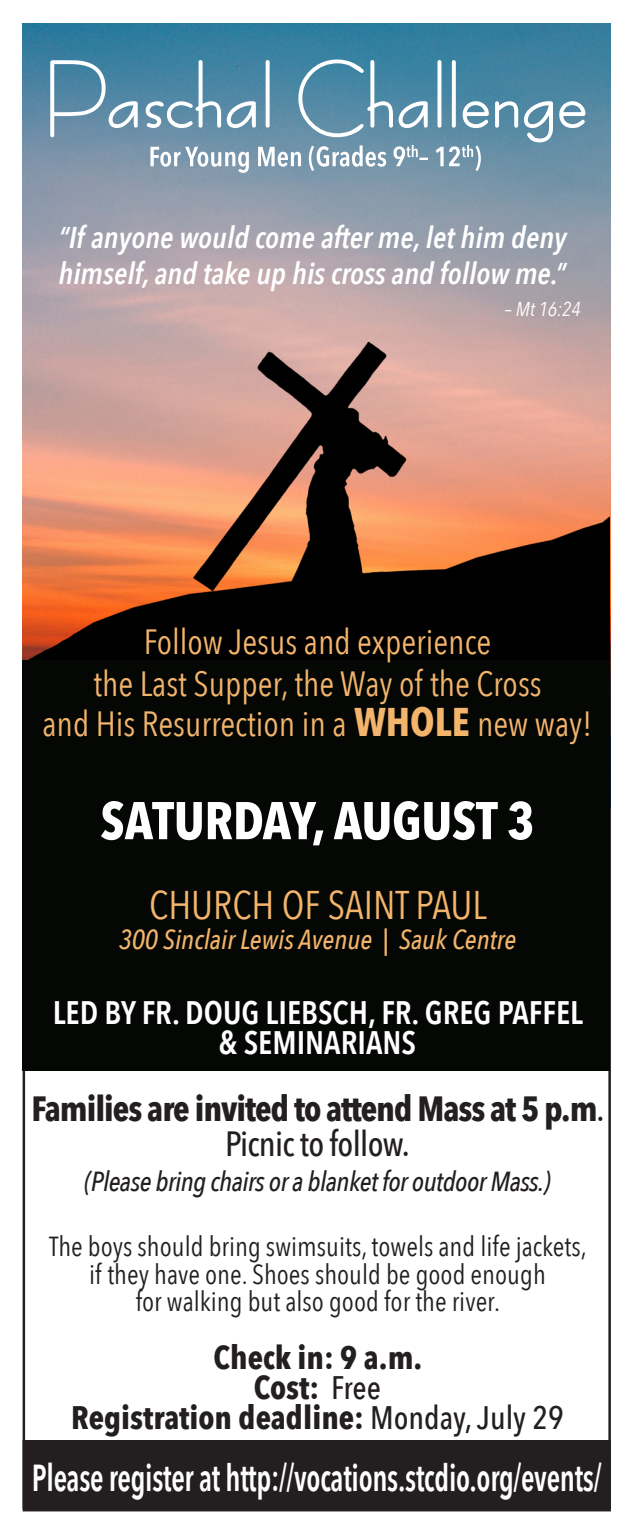
<style>
.page{position:relative;width:630px;height:1530px;background:#fff}
.page>*{position:absolute;margin:0;border:0;box-sizing:border-box;transform-origin:0 0}
.t1{font:700 52.5px "Avenir Next Condensed";color:#fff}
.t2{font:40px "Avenir Next Condensed";color:#f3b46b}
.t3{font:600 37.5px "Avenir Next Condensed";letter-spacing:-.01em;color:#fff;scale:.8 1}
.t4{font:35px "Avenir Next Condensed";color:#f3b46b}
.t5{font:700 35px "Avenir Next Condensed";letter-spacing:-.03em;color:#231f20}
.t6{font:500 35px "Avenir Next Condensed";letter-spacing:-.02em;color:#231f20}
.t7{font:700 32.5px "Avenir Next Condensed";color:#231f20}
.t8{font:600 32.5px "Avenir Next Condensed";color:#fff}
.t9{font:italic 600 30px/36px "Avenir Next Condensed";color:#fff}
.t10{font:27.5px "Avenir Next Condensed";color:#231f20}
.t11{font:italic 500 27.5px "Avenir Next Condensed";letter-spacing:-.02em;color:#231f20}
.t12{font:italic 500 27.5px "Avenir Next Condensed";color:#f3b46b}
.t13{font:italic 20px "Avenir Next Condensed";color:#fff}
.s1{font-style:normal}
.s2{font-weight:700;font-size:40px}
.s3{font-weight:500}
</style>
<div class="page">
<img style="left:22px;top:23px;width:589px;height:785px">
<img style="left:23px;top:319px;width:587px;height:366px">
<div style="left:22px;top:661px;width:587px;height:410px;background:#050705"></div>
<div style="left:24px;top:1441px;width:586px;height:69px;background:#231f20"></div>
<div style="left:23px;top:1440px;width:588px;height:71px;border:2px solid #231f20"></div>
<svg style="left:150px;top:145px;width:331px;height:28px"></svg>
<svg style="left:50px;top:60px;width:535px;height:82px;background:#6898b0"></svg>
<p class="t9" style="left:58px;top:219px;width:510px">“If anyone would come after me, let him deny himself, and take up his cross and follow me.”</p>
<p class="t13" style="left:505px;top:297px;width:77px"><span class="s1">–</span> Mt 16:24</p>
<p class="t4" style="left:144px;top:612px;width:349px">Follow Jesus and experience</p>
<p class="t4" style="left:93px;top:654px;width:450px">the Last Supper, the Way of the Cross</p>
<p class="t4" style="left:42px;top:694px;width:552px">and His Resurrection in a <span class="s2">WHOLE</span> new way!</p>
<p class="t1" style="left:100px;top:789px;width:436px">SATURDAY, AUGUST 3</p>
<p class="t2" style="left:149px;top:871px;width:339px">CHURCH OF SAINT PAUL</p>
<p class="t12" style="left:119px;top:923px;width:399px">300 Sinclair Lewis Avenue | Sauk Centre</p>
<p class="t8" style="left:53px;top:985px;width:532px">LED BY FR. DOUG LIEBSCH, FR. GREG PAFFEL</p>
<p class="t8" style="left:219px;top:1015px;width:199px">&amp; SEMINARIANS</p>
<p class="t5" style="left:32px;top:1087px;width:574px">Families are invited to attend Mass at 5 p.m<span class="s3">.</span></p>
<p class="t6" style="left:225px;top:1123px;width:186px">Picnic to follow.</p>
<p class="t11" style="left:84px;top:1165px;width:468px">(Please bring chairs or a blanket for outdoor Mass.)</p>
<p class="t10" style="left:49px;top:1223px;width:539px">The boys should bring swimsuits, towels and life jackets,</p>
<p class="t10" style="left:89px;top:1251px;width:458px">if they have one. Shoes should be good enough</p>
<p class="t10" style="left:136px;top:1278px;width:366px">for walking but also good for the river.</p>
<p class="t7" style="left:214px;top:1338px;width:210px">Check in: 9 a.m.</p>
<p class="t7" style="left:254px;top:1368px;width:129px">Cost: <span class="s3">Free</span></p>
<p class="t7" style="left:71px;top:1398px;width:494px">Registration deadline: <span class="s3">Monday, July 29</span></p>
<p class="t3" style="left:32px;top:1445px;width:714px">Please register at http://vocations.stcdio.org/events/</p>
</div>
